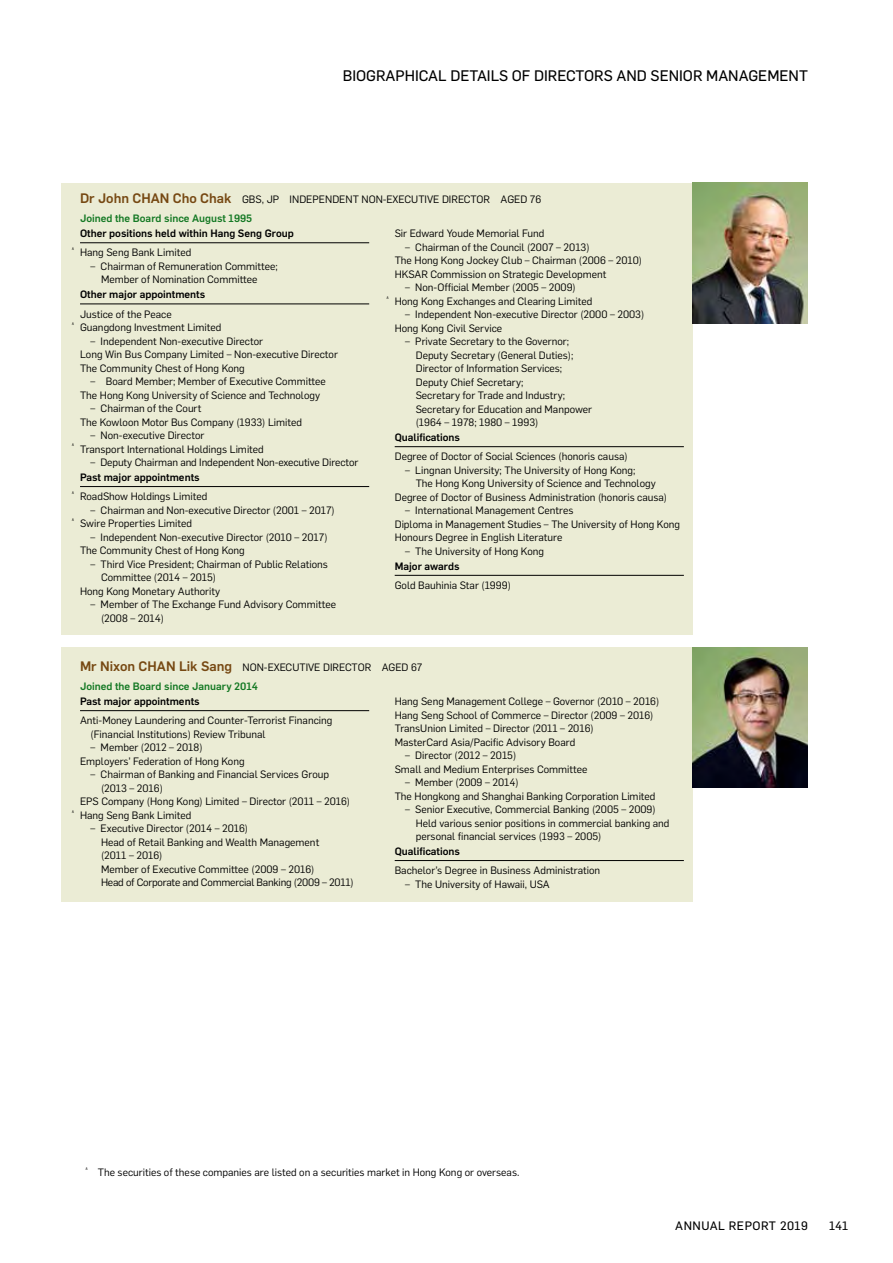
<style>
.page{position:relative;width:893px;height:1263px;background:#fff}
.page>*{position:absolute;margin:0;border:0;box-sizing:border-box;transform-origin:0 0}
.t1{font:15px "Flama Basic";color:#000}
.t2{font:12px "Flama Basic";letter-spacing:.04em;color:#000}
.t3{font:10.5px/13.5px "Flama";color:#000}
.t4{font:500 10.5px "Flama";color:#000}
.t5{font:500 10.5px "Flama";color:#147924}
.t6{font:6.15px "Flama";color:#000}
.s1{font-weight:500;font-size:13.5px;color:#764812}
</style>
<div class="page">
<div style="left:61px;top:183px;width:631px;height:451px;background:#ebecd5"></div>
<div style="left:61px;top:647px;width:631px;height:255px;background:#ebecd5"></div>
<img style="left:692px;top:183px;width:116px;height:140px">
<img style="left:692px;top:647px;width:116px;height:141px">
<hr style="left:80px;top:242px;width:289px;height:1px;background:#000">
<hr style="left:80px;top:303px;width:289px;height:1px;background:#000">
<hr style="left:80px;top:486px;width:289px;height:1px;background:#000">
<hr style="left:80px;top:710px;width:289px;height:1px;background:#000">
<hr style="left:395px;top:446px;width:289px;height:1px;background:#000">
<hr style="left:395px;top:575px;width:289px;height:1px;background:#000">
<hr style="left:395px;top:860px;width:289px;height:1px;background:#000">
<h1 class="t1" style="left:343px;top:66px;width:467px">BIOGRAPHICAL DETAILS OF DIRECTORS AND SENIOR MANAGEMENT</h1>
<p class="t3" style="left:80px;top:192px;width:463px"><span class="s1">Dr John CHAN Cho Chak</span> GBS, JP INDEPENDENT NON-EXECUTIVE DIRECTOR AGED 76</p>
<p class="t5" style="left:80px;top:211px;width:174px">Joined the Board since August 1995</p>
<p class="t4" style="left:80px;top:226px;width:215px">Other positions held within Hang Seng Group</p>
<p class="t6" style="left:72px;top:245px;width:5px">^</p>
<p class="t3" style="left:80px;top:245px;width:113px">Hang Seng Bank Limited</p>
<p class="t3" style="left:101px;top:259px;width:178px;text-indent:-10px">– Chairman of Remuneration Committee;<br>Member of Nomination Committee</p>
<p class="t4" style="left:80px;top:287px;width:127px">Other major appointments</p>
<p class="t3" style="left:80px;top:306px;width:93px">Justice of the Peace</p>
<p class="t6" style="left:72px;top:320px;width:5px">^</p>
<p class="t3" style="left:80px;top:320px;width:143px">Guangdong Investment Limited</p>
<p class="t3" style="left:80px;top:333px;width:259px;text-indent:10px">– Independent Non-executive Director<br>Long Win Bus Company Limited – Non-executive Director<br>The Community Chest of Hong Kong</p>
<p class="t3" style="left:80px;top:374px;width:247px;text-indent:10px">– Board Member; Member of Executive Committee<br>The Hong Kong University of Science and Technology</p>
<p class="t3" style="left:80px;top:401px;width:224px;text-indent:10px">– Chairman of the Court<br>The Kowloon Motor Bus Company (1933) Limited</p>
<p class="t3" style="left:91px;top:428px;width:115px">– Non-executive Director</p>
<p class="t6" style="left:72px;top:441px;width:5px">^</p>
<p class="t3" style="left:80px;top:441px;width:185px">Transport International Holdings Limited</p>
<p class="t3" style="left:91px;top:455px;width:269px">– Deputy Chairman and Independent Non-executive Director</p>
<p class="t4" style="left:80px;top:469px;width:121px">Past major appointments</p>
<p class="t6" style="left:72px;top:489px;width:5px">^</p>
<p class="t3" style="left:80px;top:489px;width:129px">RoadShow Holdings Limited</p>
<p class="t3" style="left:91px;top:502px;width:246px">– Chairman and Non-executive Director (2001 – 2017)</p>
<p class="t6" style="left:72px;top:516px;width:5px">^</p>
<p class="t3" style="left:80px;top:516px;width:114px">Swire Properties Limited</p>
<p class="t3" style="left:80px;top:529px;width:249px;text-indent:10px">– Independent Non-executive Director (2010 – 2017)<br>The Community Chest of Hong Kong</p>
<p class="t3" style="left:91px;top:557px;width:239px">– Third Vice President; Chairman of Public Relations</p>
<p class="t3" style="left:101px;top:570px;width:117px">Committee (2014 – 2015)</p>
<p class="t3" style="left:80px;top:584px;width:142px">Hong Kong Monetary Authority</p>
<p class="t3" style="left:101px;top:597px;width:236px;text-indent:-10px">– Member of The Exchange Fund Advisory Committee (2008 – 2014)</p>
<p class="t3" style="left:395px;top:226px;width:151px">Sir Edward Youde Memorial Fund</p>
<p class="t3" style="left:395px;top:240px;width:249px;text-indent:10px">– Chairman of the Council (2007 – 2013)<br>The Hong Kong Jockey Club – Chairman (2006 – 2010)<br>HKSAR Commission on Strategic Development</p>
<p class="t3" style="left:405px;top:280px;width:172px">– Non-Official Member (2005 – 2009)</p>
<p class="t6" style="left:386px;top:293px;width:5px">^</p>
<p class="t3" style="left:395px;top:293px;width:199px">Hong Kong Exchanges and Clearing Limited</p>
<p class="t3" style="left:395px;top:307px;width:251px;text-indent:10px">– Independent Non-executive Director (2000 – 2003)<br>Hong Kong Civil Service</p>
<p class="t3" style="left:416px;top:334px;width:178px;text-indent:-10px">– Private Secretary to the Governor;<br>Deputy Secretary (General Duties);<br>Director of Information Services;<br>Deputy Chief Secretary;<br>Secretary for Trade and Industry;<br>Secretary for Education and Manpower (1964 – 1978; 1980 – 1993)</p>
<p class="t4" style="left:395px;top:430px;width:67px">Qualifications</p>
<p class="t3" style="left:395px;top:449px;width:234px">Degree of Doctor of Social Sciences (honoris causa)</p>
<p class="t3" style="left:405px;top:463px;width:232px">– Lingnan University; The University of Hong Kong;</p>
<p class="t3" style="left:416px;top:476px;width:242px">The Hong Kong University of Science and Technology</p>
<p class="t3" style="left:395px;top:490px;width:274px">Degree of Doctor of Business Administration (honoris causa)</p>
<p class="t3" style="left:395px;top:503px;width:287px;text-indent:11px">– International Management Centres<br>Diploma in Management Studies – The University of Hong Kong<br>Honours Degree in English Literature</p>
<p class="t3" style="left:405px;top:544px;width:140px">– The University of Hong Kong</p>
<p class="t4" style="left:395px;top:558px;width:66px">Major awards</p>
<p class="t3" style="left:395px;top:578px;width:118px">Gold Bauhinia Star (1999)</p>
<p class="t3" style="left:80px;top:659px;width:344px"><span class="s1">Mr Nixon CHAN Lik Sang</span> NON-EXECUTIVE DIRECTOR AGED 67</p>
<p class="t5" style="left:80px;top:679px;width:180px">Joined the Board since January 2014</p>
<p class="t4" style="left:80px;top:693px;width:121px">Past major appointments</p>
<p class="t3" style="left:91px;top:713px;width:243px;text-indent:-10px">Anti-Money Laundering and Counter-Terrorist Financing (Financial Institutions) Review Tribunal</p>
<p class="t3" style="left:80px;top:740px;width:166px;text-indent:10px">– Member (2012 – 2018)<br>Employers’ Federation of Hong Kong</p>
<p class="t3" style="left:91px;top:767px;width:240px">– Chairman of Banking and Financial Services Group</p>
<p class="t3" style="left:101px;top:781px;width:63px">(2013 – 2016)</p>
<p class="t3" style="left:80px;top:794px;width:272px">EPS Company (Hong Kong) Limited – Director (2011 – 2016)</p>
<p class="t6" style="left:72px;top:807px;width:5px">^</p>
<p class="t3" style="left:80px;top:808px;width:113px">Hang Seng Bank Limited</p>
<p class="t3" style="left:101px;top:821px;width:254px;text-indent:-10px">– Executive Director (2014 – 2016)<br>Head of Retail Banking and Wealth Management<br>(2011 – 2016)<br>Member of Executive Committee (2009 – 2016)<br>Head of Corporate and Commercial Banking (2009 – 2011)</p>
<p class="t3" style="left:395px;top:694px;width:266px">Hang Seng Management College – Governor (2010 – 2016)<br>Hang Seng School of Commerce – Director (2009 – 2016)<br>TransUnion Limited – Director (2011 – 2016)<br>MasterCard Asia/Pacific Advisory Board</p>
<p class="t3" style="left:395px;top:748px;width:194px;text-indent:10px">– Director (2012 – 2015)<br>Small and Medium Enterprises Committee</p>
<p class="t3" style="left:395px;top:775px;width:262px;text-indent:10px">– Member (2009 – 2014)<br>The Hongkong and Shanghai Banking Corporation Limited</p>
<p class="t3" style="left:416px;top:802px;width:255px;text-indent:-10px">– Senior Executive, Commercial Banking (2005 – 2009)<br>Held various senior positions in commercial banking and personal financial services (1993 – 2005)</p>
<p class="t4" style="left:395px;top:843px;width:67px">Qualifications</p>
<p class="t3" style="left:395px;top:863px;width:207px">Bachelor’s Degree in Business Administration</p>
<p class="t3" style="left:405px;top:876px;width:146px">– The University of Hawaii, USA</p>
<p class="t6" style="left:85px;top:1164px;width:5px">^</p>
<p class="t3" style="left:98px;top:1165px;width:423px">The securities of these companies are listed on a securities market in Hong Kong or overseas.</p>
<p class="t2" style="left:675px;top:1217px;width:134px">ANNUAL REPORT 2019</p>
<p class="t2" style="left:829px;top:1217px;width:21px">141</p>
</div>
